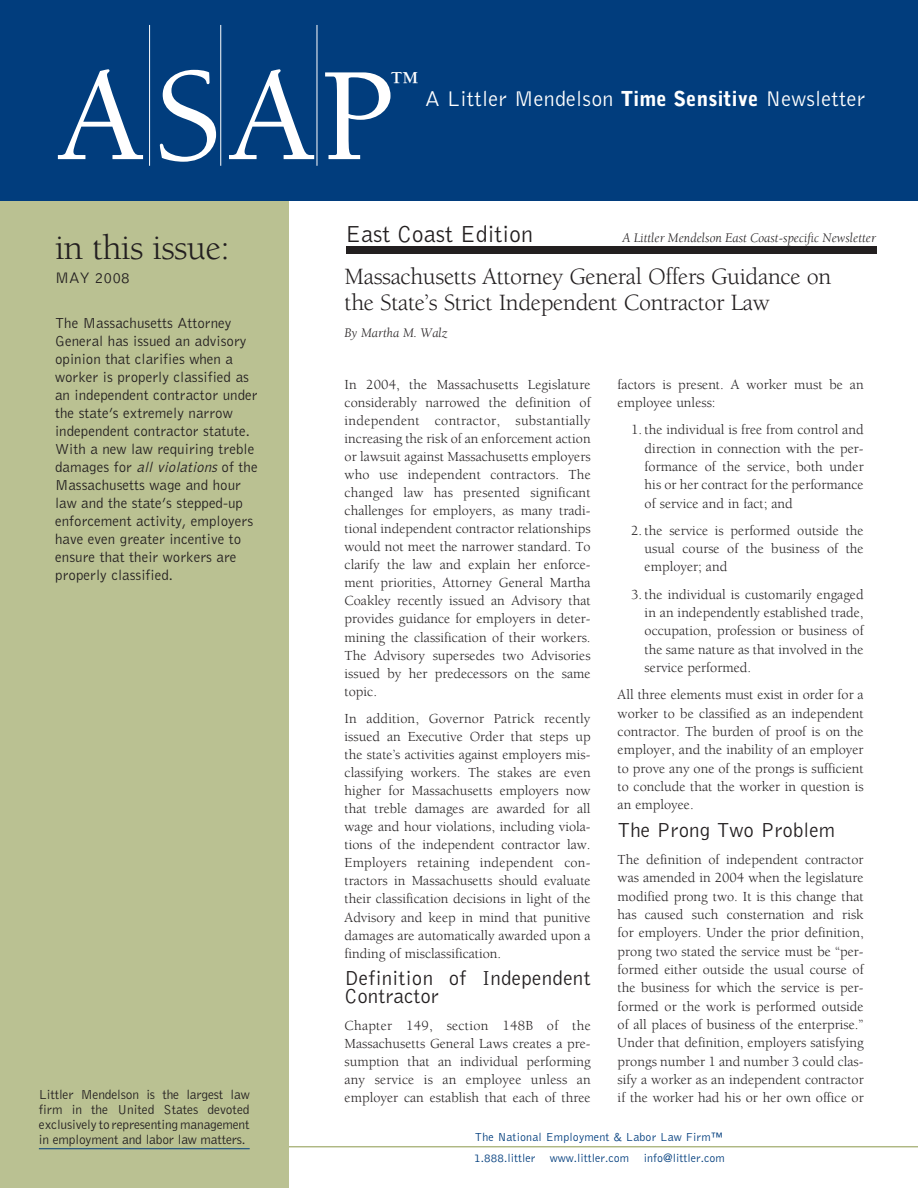
<style>
.page{position:relative;width:918px;height:1188px;background:#fff}
.page>*{position:absolute;margin:0;border:0;box-sizing:border-box;transform-origin:0 0}
.t1{font:500 136.5px "Berkeley";color:#fff}
.t2{font:36px "Berkeley";letter-spacing:-.015em;color:#231f20}
.t3{font:500 29.85px "Berkeley";color:#fff}
.t4{font:24px/25.5px "Berkeley";letter-spacing:-.015em;color:#231f20}
.t5{font:300 24px "Bell Gothic";color:#231f20}
.t6{font:300 22.05px "Bell Gothic";letter-spacing:.01em;color:#fff}
.t7{font:300 21px/18.1px "Bell Gothic";color:#231f20}
.t8{font:300 15.75px "Bell Gothic";color:#231f20}
.t9{font:300 15px/18px "Bell Gothic";color:#231f20}
.t10{font:14.25px/18px "Berkeley";color:#231f20;text-align:justify}
.t11{font:300 13.5px/15px "Bell Gothic";letter-spacing:-.015em;color:#231f20;text-align:justify}
.t12{font:italic 13.5px "Berkeley";color:#231f20}
.t13{font:300 12px/21.3px "Bell Gothic";color:#013d7d}
.s1{font-weight:900;font-size:20.55px}
.s2{font-style:italic}
</style>
<div class="page">
<hr style="left:281px;top:1146px;width:637px;height:1px;background:#abb47c">
<div style="left:0;top:200px;width:289px;height:988px;background:#bac192"></div>
<div style="left:0;top:0;width:918px;height:200px;background:#013d7d"></div>
<hr style="left:317px;top:25px;width:1px;height:141px;background:#fff">
<hr style="left:220px;top:25px;width:1px;height:141px;background:#fff">
<hr style="left:149px;top:25px;width:1px;height:141px;background:#fff">
<hr style="left:39px;top:1148px;width:211px;height:1px;background:#013d7d">
<div style="left:346px;top:247px;width:530px;height:7px;background:#231f20"></div>
<h1 class="t1" style="left:57px;top:44px;width:340px">ASAP</h1>
<h3 class="t3" style="left:391px;top:66px;width:31px">™</h3>
<h3 class="t6" style="left:425px;top:87px;width:442px">A Littler M endelson <span class="s1">Time Sensitive</span> Newsletter</h3>
<h2 class="t2" style="left:55px;top:228px;width:176px">in this issue:</h2>
<p class="t8" style="left:55px;top:269px;width:76px">may 2008</p>
<p class="t9" style="left:55px;top:314px;width:204px">The M assachusetts Attorney<br>General has issued an advisory opinion that clarifies when a worker is properly classified as an independent contractor under the state’s extremely narrow independent contractor statute.<br>With a new law requiring treble damages for <span class="s2">allviolations</span>of the<br>M assachusetts wage and hour law and the state’s stepped-up enforcement activity, employers have even greater incentive to ensure that their workers are properly classified.</p>
<p class="t11" style="left:39px;top:1087px;width:212px">Littler M endelson is the largest law firm in the United States devoted exclusively to representing management in employment and labor law matters.</p>
<h3 class="t5" style="left:345px;top:221px;width:189px">East Coast Edition</h3>
<p class="t12" style="left:622px;top:231px;width:255px">A Littler Mendelson East Coast-specific Newsletter</p>
<h3 class="t4" style="left:345px;top:265px;width:488px">Massachusetts Attorney General Offers Guidance on the State’s Strict Independent Contractor Law</h3>
<p class="t12" style="left:345px;top:326px;width:104px">By Martha M. Walz</p>
<p class="t10" style="left:345px;top:375px;width:248px">In 2004, the Massachusetts Legislature considerably narrowed the definition of independent contractor, substantially increasing the risk of an enforcement action or lawsuit against Massachusetts employers who use independent contractors. The changed law has presented significant challenges for employers, as many tradi&shy;tional independent contractor relationships would not meet the narrower standard. To clarify the law and explain her enforce&shy;ment priorities, Attorney General Martha Coakley recently issued an Advisory that provides guidance for employers in deter&shy;mining the classification of their workers.<br>The Advisory supersedes two Advisories issued by her predecessors on the same topic.</p>
<p class="t10" style="left:345px;top:710px;width:248px">In addition, Governor Patrick recently issued an Executive Order that steps up the state’s activities against employers mis&shy;classifying workers. The stakes are even higher for Massachusetts employers now that treble damages are awarded for all wage and hour violations, including viola&shy;tions of the independent contractor law.<br>Employers retaining independent con&shy;tractors in Massachusetts should evaluate their classification decisions in light of the Advisory and keep in mind that punitive damages are automatically awarded upon a finding of misclassification.</p>
<h3 class="t7" style="left:345px;top:969px;width:248px">Definition of Independent<br>Contractor</h3>
<p class="t10" style="left:345px;top:1017px;width:248px">Chapter 149, section 148B of the Massachusetts General Laws creates a pre&shy;sumption that an individual performing any service is an employee unless an employer can establish that each of three</p>
<p class="t10" style="left:618px;top:375px;width:248px">factors is present. A worker must be an employee unless:</p>
<p class="t10" style="left:645px;top:421px;width:221px;text-indent:-13px">1. the individual is free from control and direction in connection with the per&shy;formance of the service, both under his or her contract for the performance of service and in fact; and</p>
<p class="t10" style="left:645px;top:521px;width:221px;text-indent:-13px">2. the service is performed outside the usual course of the business of the employer; and</p>
<p class="t10" style="left:645px;top:585px;width:221px;text-indent:-13px">3. the individual is customarily engaged in an independently established trade, occupation, profession or business of the same nature as that involved in the service performed.</p>
<p class="t10" style="left:618px;top:686px;width:248px">All three elements must exist in order for a worker to be classified as an independent contractor. The burden of proof is on the employer, and the inability of an employer to prove any one of the prongs is sufficient to conclude that the worker in question is an employee.</p>
<h3 class="t7" style="left:618px;top:821px;width:219px">The Prong Two Problem</h3>
<p class="t10" style="left:618px;top:851px;width:248px">The definition of independent contractor was amended in 2004 when the legislature modified prong two. It is this change that has caused such consternation and risk for employers. Under the prior definition, prong two stated the service must be “per&shy;formed either outside the usual course of the business for which the service is per&shy;formed or the work is performed outside of all places of business of the enterprise.” Under that definition, employers satisfying prongs number 1 and number 3 could clas&shy;sify a worker as an independent contractor if the worker had his or her own office or</p>
<p class="t13" style="left:474px;top:1127px;width:252px">The National Employment &amp; Labor Law Firm™<br>1.888.littler www.littler.com info@littler.com</p>
</div>
